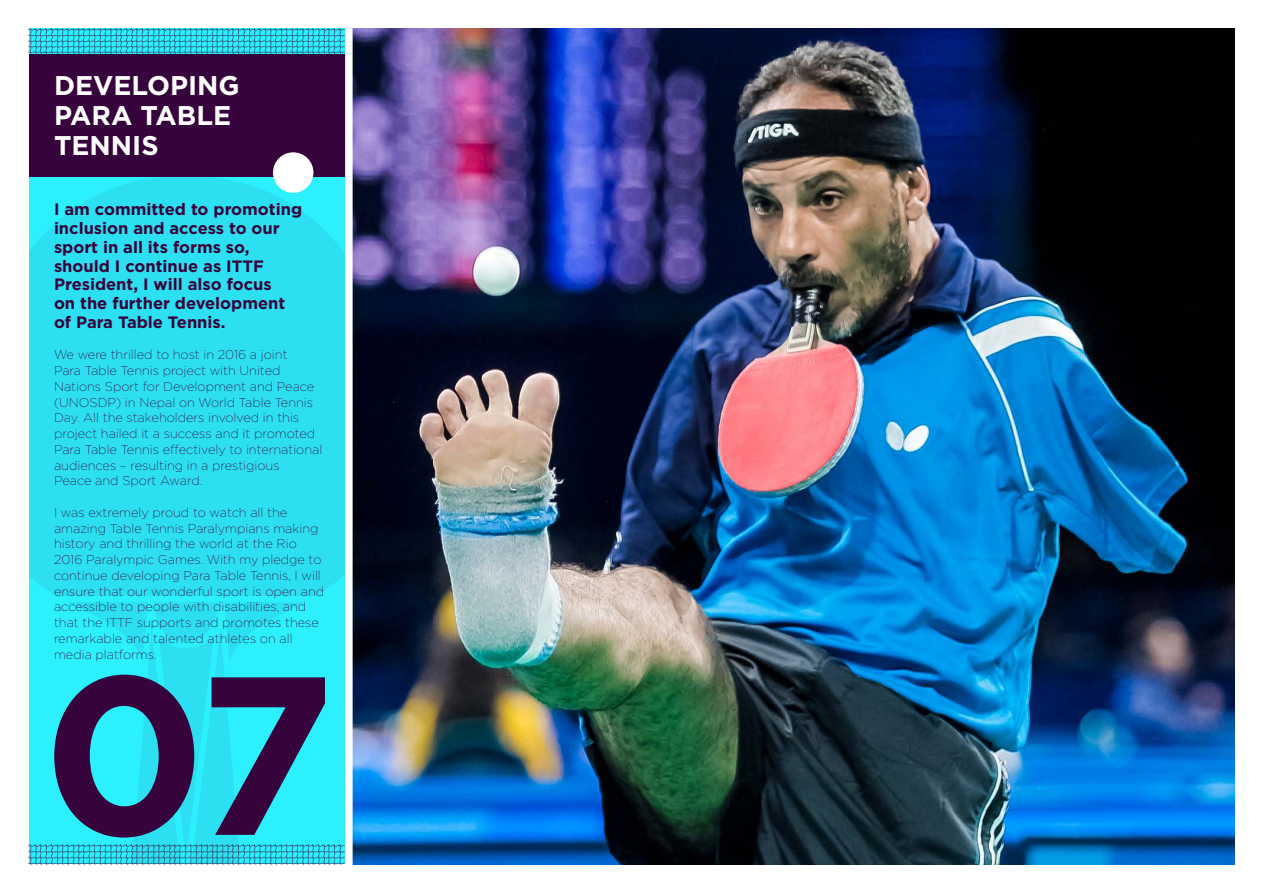
<style>
.page{position:relative;width:1263px;height:893px;background:#fff}
.page>*{position:absolute;margin:0;border:0;box-sizing:border-box;transform-origin:0 0}
.t1{font:700 225px "Gotham";color:#37033c}
.t2{font:700 27px/30px "Gotham";color:#fff}
.t3{font:700 16.5px/18.8px "Gotham";color:#37033c}
.t4{font:200 12.75px/15.8px "Gotham";color:#37033c}
</style>
<div class="page">
<div style="left:29px;top:596px;width:316px;height:248px;background:#2cf0fe"></div>
<div style="left:29px;top:177px;width:316px;height:419px;background:#2ce0f1"></div>
<svg style="left:68px;top:602px;width:236px;height:242px;background:#2ceaf9"></svg>
<div style="left:28px;top:54px;width:321px;height:123px;background:#37033c"></div>
<img style="left:353px;top:28px;width:881px;height:836px">
<div style="left:273px;top:152px;width:40px;height:41px;background:#fff;border-radius:50%"></div>
<img style="left:28px;top:28px;width:317px;height:26px">
<img style="left:28px;top:844px;width:317px;height:20px">
<div style="left:345px;top:18px;width:8px;height:867px;background:#fff"></div>
<h2 class="t2" style="left:54px;top:69px;width:187px">DEVELOPING<br>PARA TABLE<br>TENNIS</h2>
<p class="t3" style="left:54px;top:200px;width:250px">I am committed to promoting inclusion and access to our sport in all its forms so, should I continue as ITTF<br>President, I will also focus<br>on the further development of Para Table Tennis.</p>
<p class="t4" style="left:54px;top:347px;width:270px">We were thrilled to host in 2016 a joint<br>Para Table Tennis project with United Nations Sport for Development and Peace (UNOSDP) in Nepal on World Table Tennis Day. All the stakeholders involved in this project hailed it a success and it promoted Para Table Tennis effectively to international audiences – resulting in a prestigious<br>Peace and Sport Award.</p>
<p class="t4" style="left:54px;top:504px;width:272px">I was extremely proud to watch all the amazing Table Tennis Paralympians making history and thrilling the world at the Rio 2016 Paralympic Games. With my pledge to continue developing Para Table Tennis, I will ensure that our wonderful sport is open and accessible to people with disabilities, and that the ITTF supports and promotes these remarkable and talented athletes on all media platforms.</p>
<h1 class="t1" style="left:42px;top:625px;width:295px">07</h1>
</div>
